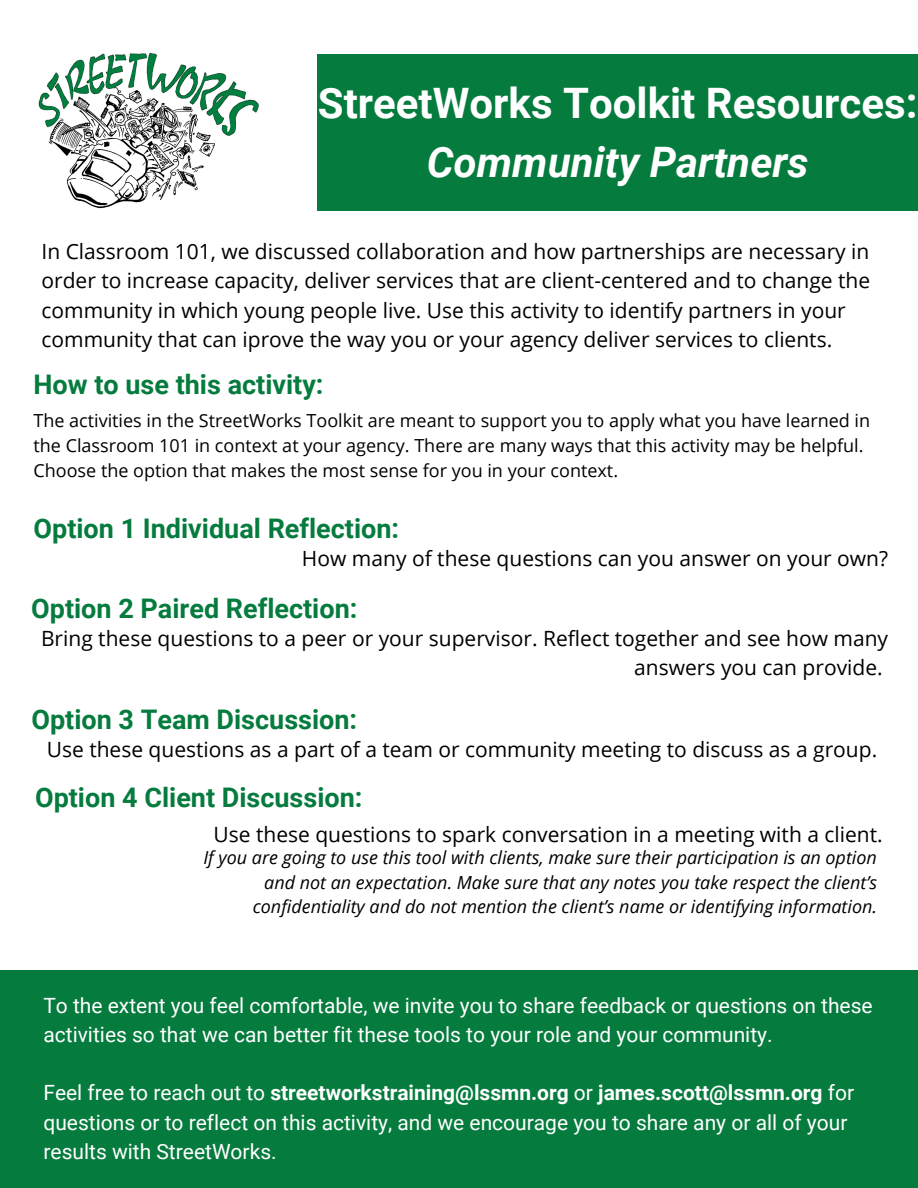
<style>
.page{position:relative;width:918px;height:1188px;background:#fff}
.page>*{position:absolute;margin:0;border:0;box-sizing:border-box;transform-origin:0 0}
.t1{font:700 42px/58.5px "Roboto";color:#fff;text-align:center}
.t2{font:700 27px "Roboto";color:#057b3e}
.t3{font:21px/29.2px "Open Sans";color:#000}
.t4{font:21px/29.2px "Roboto";color:#fff}
.t5{font:18px/24.8px "Open Sans";color:#000}
.t6{font:italic 18px/24.8px "Open Sans";color:#000;text-align:right}
.s1{font-style:italic}
.s2{font-weight:700}
</style>
<div class="page">
<img style="left:38px;top:53px;width:221px;height:156px">
<div style="left:318px;top:55px;width:600px;height:156px;background:#057b3e"></div>
<div style="left:0;top:970px;width:918px;height:218px;background:#057b3e"></div>
<p class="t1" style="left:318px;top:75px;width:601px">StreetWorks Toolkit Resources:<br><span class="s1">Community Partners</span></p>
<p class="t3" style="left:41px;top:236px;width:830px">In Classroom 101, we discussed collaboration and how partnerships are necessary in order to increase capacity, deliver services that are client-centered and to change the community in which young people live. Use this activity to identify partners in your community that can iprove the way you or your agency deliver services to clients.</p>
<p class="t2" style="left:34px;top:369px;width:291px">How to use this activity:</p>
<p class="t5" style="left:34px;top:408px;width:838px">The activities in the StreetWorks Toolkit are meant to support you to apply what you have learned in the Classroom 101 in context at your agency. There are many ways that this activity may be helpful.<br>Choose the option that makes the most sense for you in your context.</p>
<p class="t2" style="left:34px;top:513px;width:367px">Option 1 Individual Reflection:</p>
<p class="t3" style="left:302px;top:543px;width:588px">How many of these questions can you answer on your own?</p>
<p class="t2" style="left:31px;top:593px;width:328px">Option 2 Paired Reflection:</p>
<p class="t3" style="left:41px;top:623px;width:849px;text-align:right">Bring these questions to a peer or your supervisor. Reflect together and see how many answers you can provide.</p>
<p class="t2" style="left:31px;top:704px;width:327px">Option 3 Team Discussion:</p>
<p class="t3" style="left:47px;top:734px;width:832px">Use these questions as a part of a team or community meeting to discuss as a group.</p>
<p class="t2" style="left:35px;top:782px;width:329px">Option 4 Client Discussion:</p>
<p class="t3" style="left:214px;top:819px;width:671px">Use these questions to spark conversation in a meeting with a client.</p>
<p class="t6" style="left:203px;top:844px;width:675px">If you are going to use this tool with clients, make sure their participation is an option and not an expectation. Make sure that any notes you take respect the client’s confidentiality and do not mention the client’s name or identifying information.</p>
<p class="t4" style="left:43px;top:991px;width:831px">To the extent you feel comfortable, we invite you to share feedback or questions on these activities so that we can better fit these tools to your role and your community.</p>
<p class="t4" style="left:43px;top:1079px;width:812px">Feel free to reach out to <span class="s2">streetworkstraining@lssmn.org</span> or <span class="s2">james.scott@lssmn.org</span> for questions or to reflect on this activity, and we encourage you to share any or all of your results with StreetWorks.</p>
</div>
